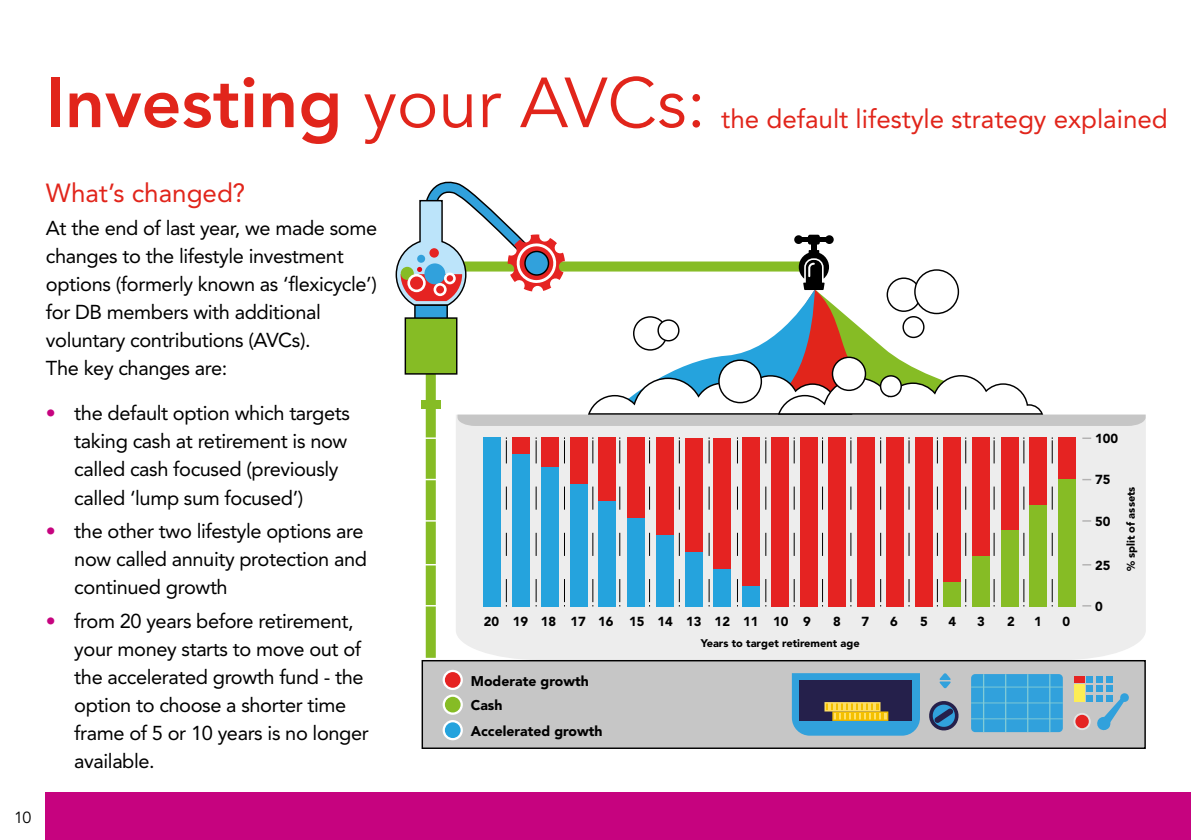
<style>
.page{position:relative;width:1191px;height:840px;background:#fff}
.page>*{position:absolute;margin:0;border:0;box-sizing:border-box;transform-origin:0 0}
.t1{font:800 70px "Avenir";color:#e1251b}
.t2{font:26px "Avenir";color:#e1251b}
.t3{font:20px/28px "Avenir";letter-spacing:-.02em;color:#000}
.t4{font:16px "Avenir";color:#000}
.t5{font:900 14px "Avenir";color:#000}
.t6{font:900 13px "Avenir";color:#000}
.t7{font:900 11px "Avenir";color:#000}
.s1{font-weight:400}
.s2{color:#c6037f}
</style>
<div class="page">
<div style="left:45px;top:792px;width:1146px;height:47px;background:#c6037f"></div>
<div style="left:514px;top:425px;width:631px;height:234px;background:#ededed"></div>
<svg style="left:425px;top:425px;width:380px;height:233px;background:#e4e6e1"></svg>
<svg style="left:1052px;top:437px;width:1px;height:169px"></svg>
<svg style="left:425px;top:604px;width:12px;height:2px"></svg>
<svg style="left:425px;top:563px;width:12px;height:2px"></svg>
<svg style="left:425px;top:520px;width:12px;height:1px"></svg>
<svg style="left:425px;top:478px;width:12px;height:2px"></svg>
<svg style="left:425px;top:437px;width:12px;height:1px"></svg>
<svg style="left:395px;top:181px;width:750px;height:244px"></svg>
<div style="left:429px;top:248px;width:10px;height:9px;background:#e52322;border-radius:50%"></div>
<div style="left:525px;top:251px;width:23px;height:24px;background:#31a1dc;border-radius:50%"></div>
<div style="left:524px;top:250px;width:25px;height:25px;border:1px solid #000;border-radius:50%"></div>
<svg style="left:1082px;top:604px;width:9px;height:2px"></svg>
<svg style="left:1082px;top:563px;width:9px;height:2px"></svg>
<svg style="left:1082px;top:478px;width:9px;height:2px"></svg>
<div style="left:422px;top:660px;width:723px;height:87px;background:#c6c6c6"></div>
<div style="left:421px;top:659px;width:724px;height:89px;border:1px solid #000"></div>
<svg style="left:1096px;top:693px;width:33px;height:37px"></svg>
<div style="left:1074px;top:684px;width:10px;height:17px;background:#fced56"></div>
<div style="left:1105px;top:685px;width:7px;height:6px;background:#31a1dc"></div>
<div style="left:1095px;top:685px;width:7px;height:6px;background:#31a1dc"></div>
<div style="left:1086px;top:685px;width:7px;height:6px;background:#31a1dc"></div>
<div style="left:1105px;top:695px;width:7px;height:6px;background:#31a1dc"></div>
<div style="left:1095px;top:695px;width:7px;height:6px;background:#31a1dc"></div>
<div style="left:1086px;top:695px;width:7px;height:6px;background:#31a1dc"></div>
<div style="left:1105px;top:675px;width:7px;height:7px;background:#31a1dc"></div>
<div style="left:1095px;top:675px;width:7px;height:7px;background:#31a1dc"></div>
<div style="left:1086px;top:675px;width:7px;height:7px;background:#31a1dc"></div>
<div style="left:1074px;top:675px;width:10px;height:7px;background:#e52322"></div>
<svg style="left:1073px;top:712px;width:17px;height:17px"></svg>
<div style="left:1075px;top:714px;width:13px;height:13px;background:#e52322;border-radius:50%"></div>
<svg style="left:929px;top:701px;width:30px;height:30px"></svg>
<svg style="left:939px;top:673px;width:12px;height:15px"></svg>
<svg style="left:442px;top:669px;width:21px;height:20px"></svg>
<div style="left:445px;top:671px;width:15px;height:16px;background:#e52322;border-radius:50%"></div>
<svg style="left:442px;top:694px;width:21px;height:20px"></svg>
<div style="left:445px;top:696px;width:15px;height:16px;background:#86bc25;border-radius:50%"></div>
<svg style="left:792px;top:673px;width:128px;height:62px;background:#486d83"></svg>
<svg style="left:971px;top:674px;width:91px;height:57px;background:#39a5db"></svg>
<svg style="left:1023px;top:437px;width:1px;height:169px"></svg>
<svg style="left:993px;top:437px;width:1px;height:169px"></svg>
<svg style="left:965px;top:437px;width:1px;height:169px"></svg>
<svg style="left:937px;top:437px;width:1px;height:169px"></svg>
<svg style="left:908px;top:437px;width:1px;height:169px"></svg>
<svg style="left:880px;top:437px;width:1px;height:169px"></svg>
<svg style="left:850px;top:437px;width:1px;height:169px"></svg>
<svg style="left:822px;top:437px;width:1px;height:169px"></svg>
<svg style="left:737px;top:437px;width:1px;height:169px"></svg>
<svg style="left:709px;top:437px;width:1px;height:169px"></svg>
<svg style="left:564px;top:437px;width:1px;height:169px"></svg>
<svg style="left:679px;top:437px;width:1px;height:169px"></svg>
<svg style="left:649px;top:437px;width:1px;height:169px"></svg>
<svg style="left:619px;top:437px;width:1px;height:169px"></svg>
<svg style="left:592px;top:437px;width:1px;height:169px"></svg>
<svg style="left:536px;top:437px;width:1px;height:169px"></svg>
<svg style="left:506px;top:437px;width:1px;height:169px"></svg>
<svg style="left:765px;top:437px;width:1px;height:169px"></svg>
<svg style="left:794px;top:437px;width:1px;height:169px"></svg>
<div style="left:483px;top:437px;width:17px;height:169px;background:#25a3dd"></div>
<div style="left:512px;top:437px;width:17px;height:169px;background:#e52322"></div>
<div style="left:541px;top:437px;width:17px;height:169px;background:#e52322"></div>
<div style="left:570px;top:437px;width:17px;height:169px;background:#e52322"></div>
<div style="left:598px;top:437px;width:17px;height:169px;background:#e52322"></div>
<div style="left:628px;top:437px;width:17px;height:144px;background:#e52322"></div>
<div style="left:628px;top:518px;width:17px;height:88px;background:#25a3dd"></div>
<div style="left:656px;top:437px;width:17px;height:119px;background:#e52322"></div>
<div style="left:656px;top:535px;width:17px;height:71px;background:#25a3dd"></div>
<div style="left:743px;top:437px;width:17px;height:169px;background:#e52322"></div>
<div style="left:685px;top:437px;width:17px;height:115px;background:#e52322"></div>
<div style="left:685px;top:552px;width:17px;height:54px;background:#25a3dd"></div>
<div style="left:714px;top:437px;width:17px;height:132px;background:#e52322"></div>
<div style="left:714px;top:569px;width:17px;height:37px;background:#25a3dd"></div>
<div style="left:743px;top:586px;width:17px;height:20px;background:#25a3dd"></div>
<div style="left:771px;top:437px;width:17px;height:169px;background:#e52322"></div>
<div style="left:800px;top:437px;width:17px;height:169px;background:#e52322"></div>
<div style="left:829px;top:437px;width:17px;height:169px;background:#e52322"></div>
<div style="left:857px;top:437px;width:17px;height:169px;background:#e52322"></div>
<div style="left:886px;top:437px;width:17px;height:169px;background:#e52322"></div>
<div style="left:915px;top:437px;width:17px;height:169px;background:#e52322"></div>
<div style="left:943px;top:581px;width:17px;height:25px;background:#86bc25"></div>
<div style="left:943px;top:437px;width:17px;height:144px;background:#e52322"></div>
<div style="left:972px;top:555px;width:17px;height:51px;background:#86bc25"></div>
<div style="left:972px;top:437px;width:17px;height:118px;background:#e52322"></div>
<div style="left:1001px;top:437px;width:17px;height:101px;background:#e52322"></div>
<div style="left:1001px;top:530px;width:17px;height:76px;background:#86bc25"></div>
<div style="left:1029px;top:437px;width:17px;height:93px;background:#e52322"></div>
<div style="left:1029px;top:505px;width:17px;height:101px;background:#86bc25"></div>
<div style="left:1058px;top:437px;width:17px;height:85px;background:#e52322"></div>
<div style="left:1058px;top:479px;width:17px;height:127px;background:#86bc25"></div>
<svg style="left:442px;top:719px;width:21px;height:20px"></svg>
<div style="left:445px;top:722px;width:15px;height:15px;background:#25a3dd;border-radius:50%"></div>
<div style="left:512px;top:454px;width:17px;height:152px;background:#25a3dd"></div>
<div style="left:541px;top:467px;width:17px;height:139px;background:#25a3dd"></div>
<div style="left:570px;top:484px;width:17px;height:122px;background:#25a3dd"></div>
<div style="left:598px;top:501px;width:17px;height:105px;background:#25a3dd"></div>
<h1 class="t1" style="left:45px;top:61px;width:662px">Investing <span class="s1">your AVCs:</span></h1>
<h2 class="t2" style="left:721px;top:103px;width:448px">the default lifestyle strategy explained</h2>
<h2 class="t2" style="left:46px;top:177px;width:201px">What’s changed?</h2>
<p class="t3" style="left:46px;top:214px;width:333px">At the end of last year, we made some changes to the lifestyle investment options (formerly known as ‘flexicycle’) for DB members with additional voluntary contributions (AVCs).<br>The key changes are:</p>
<p class="t3" style="left:74px;top:399px;width:277px;text-indent:-28px"><span class="s2">•</span> the default option which targets taking cash at retirement is now called cash focused (previously called ‘lump sum focused’)</p>
<p class="t3" style="left:74px;top:517px;width:294px;text-indent:-28px"><span class="s2">•</span> the other two lifestyle options are now called annuity protection and continued growth</p>
<p class="t3" style="left:74px;top:606px;width:296px;text-indent:-28px"><span class="s2">•</span> from 20 years before retirement, your money starts to move out of the accelerated growth fund - the option to choose a shorter time frame of 5 or 10 years is no longer available.</p>
<p class="t6" style="left:484px;top:613px;width:328px">20 19 18 17 16 15 14 13 12 11 10 9</p>
<p class="t6" style="left:833px;top:613px;width:9px">8</p>
<p class="t6" style="left:861px;top:613px;width:9px">7</p>
<p class="t6" style="left:890px;top:613px;width:9px">6</p>
<p class="t6" style="left:920px;top:613px;width:9px">5</p>
<p class="t6" style="left:948px;top:613px;width:9px">4</p>
<p class="t6" style="left:977px;top:613px;width:9px">3</p>
<p class="t6" style="left:1007px;top:613px;width:9px">2</p>
<p class="t6" style="left:1034px;top:613px;width:9px">1</p>
<p class="t6" style="left:1062px;top:613px;width:9px">0</p>
<p class="t7" style="left:701px;top:636px;width:160px">Years to target retirement age</p>
<p class="t5" style="left:471px;top:672px;width:119px">Moderate growth</p>
<p class="t5" style="left:471px;top:696px;width:33px">Cash</p>
<p class="t5" style="left:471px;top:722px;width:133px">Accelerated growth</p>
<p class="t6" style="left:1095px;top:430px;width:25px">100</p>
<p class="t6" style="left:1095px;top:471px;width:17px">75</p>
<p class="t6" style="left:1095px;top:513px;width:17px">50</p>
<p class="t6" style="left:1095px;top:556px;width:17px">25</p>
<p class="t6" style="left:1095px;top:598px;width:9px">0</p>
<p class="t7" style="left:1124px;top:571px;width:86px;rotate:-90deg">% split of assets</p>
<p class="t4" style="left:14px;top:807px;width:19px">10</p>
</div>
